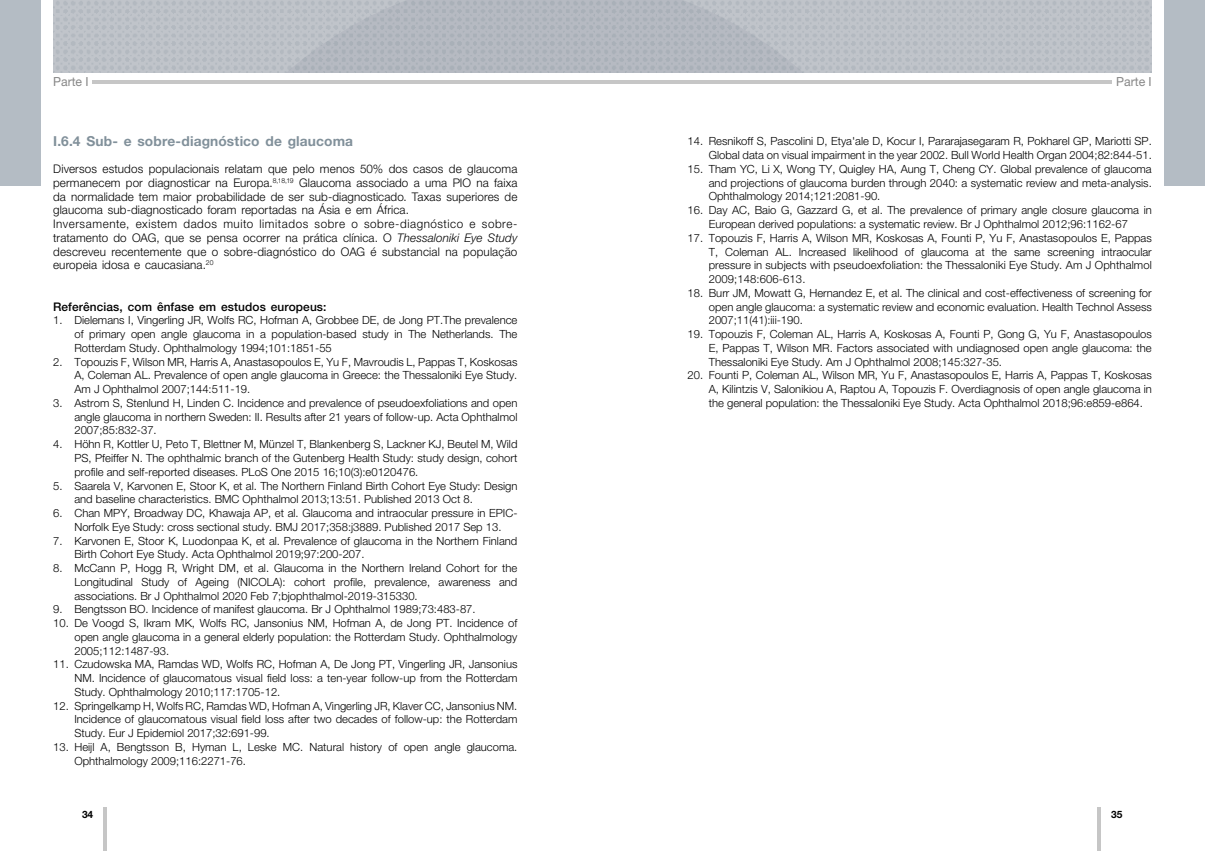
<style>
.page{position:relative;width:1205px;height:851px;background:#fff}
.page>*{position:absolute;margin:0;border:0;box-sizing:border-box;transform-origin:0 0}
.t1{font:700 13.75px "Helvetica Neue LT Pro";letter-spacing:.01em;color:#81909a}
.t2{font:12.5px "Helvetica Neue LT Pro";color:#878787}
.t3{font:300 11.88px/13.8px "Helvetica Neue LT Pro";letter-spacing:.01em;color:#000}
.t4{font:500 11.88px "Helvetica Neue LT Pro";letter-spacing:.01em;color:#000}
.t5{font:300 11.25px/13.8px "Helvetica Neue LT Pro";color:#000;text-align:justify}
.t6{font:700 10.12px "Helvetica Neue LT Pro";color:#000}
.s1{font-style:italic}
</style>
<div class="page">
<hr style="left:103px;top:807px;width:4px;height:43px;background:#c6c6c6">
<hr style="left:1097px;top:807px;width:4px;height:43px;background:#c6c6c6">
<img style="left:53px;top:0;width:1099px;height:72px">
<svg style="left:220px;top:0;width:669px;height:72px;background:#b5bac1"></svg>
<hr style="left:603px;top:80px;width:509px;height:4px;background:#c6c6c6">
<hr style="left:93px;top:80px;width:510px;height:4px;background:#c6c6c6">
<div style="left:0;top:0;width:41px;height:186px;background:#b4bcc4"></div>
<div style="left:1164px;top:0;width:41px;height:186px;background:#b4bcc4"></div>
<p class="t2" style="left:53px;top:74px;width:37px">Parte I</p>
<p class="t2" style="left:1116px;top:74px;width:37px">Parte I</p>
<p class="t1" style="left:53px;top:132px;width:301px">I.6.4 Sub- e sobre-diagnóstico de glaucoma</p>
<p class="t3" style="left:53px;top:162px;width:466px">Diversos estudos populacionais relatam que pelo menos 50% dos casos de glaucoma permanecem por diagnosticar na Europa.<sup>8,18,19</sup> Glaucoma associado a uma PIO na faixa da normalidade tem maior probabilidade de ser sub-diagnosticado. Taxas superiores de glaucoma sub-diagnosticado foram reportadas na Ásia e em África.<br>Inversamente, existem dados muito limitados sobre o sobre-diagnóstico e sobre&shy;tratamento do OAG, que se pensa ocorrer na prática clínica. O <span class="s1">Thessaloniki Eye Study </span>descreveu recentemente que o sobre-diagnóstico do OAG é substancial na população europeia idosa e caucasiana.<sup>20</sup></p>
<p class="t4" style="left:53px;top:299px;width:275px">Referências, com ênfase em estudos europeus:</p>
<p class="t5" style="left:74px;top:313px;width:444px;text-indent:-21px">1. Dielemans I, Vingerling JR, Wolfs RC, Hofman A, Grobbee DE, de Jong PT.The prevalence of primary open angle glaucoma in a population-based study in The Netherlands. The Rotterdam Study. Ophthalmology 1994;101:1851-55</p>
<p class="t5" style="left:74px;top:354px;width:444px;text-indent:-21px">2. Topouzis F, Wilson MR, Harris A, Anastasopoulos E, Yu F, Mavroudis L, Pappas T, Koskosas A, Coleman AL. Prevalence of open angle glaucoma in Greece: the Thessaloniki Eye Study.<br>Am J Ophthalmol 2007;144:511-19.</p>
<p class="t5" style="left:74px;top:396px;width:444px;text-indent:-21px">3. Astrom S, Stenlund H, Linden C. Incidence and prevalence of pseudoexfoliations and open angle glaucoma in northern Sweden: II. Results after 21 years of follow-up. Acta Ophthalmol 2007;85:832-37.</p>
<p class="t5" style="left:74px;top:437px;width:444px;text-indent:-21px">4. Höhn R, Kottler U, Peto T, Blettner M, Münzel T, Blankenberg S, Lackner KJ, Beutel M, Wild PS, Pfeiffer N. The ophthalmic branch of the Gutenberg Health Study: study design, cohort profile and self-reported diseases. PLoS One 2015 16;10(3):e0120476.</p>
<p class="t5" style="left:74px;top:478px;width:444px;text-indent:-21px">5. Saarela V, Karvonen E, Stoor K, et al. The Northern Finland Birth Cohort Eye Study: Design and baseline characteristics. BMC Ophthalmol 2013;13:51. Published 2013 Oct 8.</p>
<p class="t5" style="left:53px;top:506px;width:466px;text-align:center">6. Chan MPY, Broadway DC, Khawaja AP, et al. Glaucoma and intraocular pressure in EPIC-<br>Norfolk Eye Study: cross sectional study. BMJ 2017;358:j3889. Published 2017 Sep 13.</p>
<p class="t5" style="left:74px;top:533px;width:444px;text-indent:-21px">7. Karvonen E, Stoor K, Luodonpaa K, et al. Prevalence of glaucoma in the Northern Finland<br>Birth Cohort Eye Study. Acta Ophthalmol 2019;97:200-207.</p>
<p class="t5" style="left:74px;top:561px;width:444px;text-indent:-21px">8. McCann P, Hogg R, Wright DM, et al. Glaucoma in the Northern Ireland Cohort for the Longitudinal Study of Ageing (NICOLA): cohort profile, prevalence, awareness and associations. Br J Ophthalmol 2020 Feb 7;bjophthalmol-2019-315330.</p>
<p class="t5" style="left:53px;top:602px;width:424px">9. Bengtsson BO. Incidence of manifest glaucoma. Br J Ophthalmol 1989;73:483-87.</p>
<p class="t5" style="left:74px;top:616px;width:444px;text-indent:-21px">10. De Voogd S, Ikram MK, Wolfs RC, Jansonius NM, Hofman A, de Jong PT. Incidence of open angle glaucoma in a general elderly population: the Rotterdam Study. Ophthalmology 2005;112:1487-93.</p>
<p class="t5" style="left:74px;top:657px;width:444px;text-indent:-21px">11. Czudowska MA, Ramdas WD, Wolfs RC, Hofman A, De Jong PT, Vingerling JR, Jansonius NM. Incidence of glaucomatous visual field loss: a ten-year follow-up from the Rotterdam Study. Ophthalmology 2010;117:1705-12.</p>
<p class="t5" style="left:74px;top:698px;width:444px;text-indent:-21px">12. Springelkamp H, Wolfs RC, Ramdas WD, Hofman A, Vingerling JR, Klaver CC, Jansonius NM.<br>Incidence of glaucomatous visual field loss after two decades of follow-up: the Rotterdam Study. Eur J Epidemiol 2017;32:691-99.</p>
<p class="t5" style="left:74px;top:739px;width:444px;text-indent:-21px">13. Heijl A, Bengtsson B, Hyman L, Leske MC. Natural history of open angle glaucoma.<br>Ophthalmology 2009;116:2271-76.</p>
<p class="t5" style="left:687px;top:134px;width:466px;text-align:right">14. Resnikoff S, Pascolini D, Etya'ale D, Kocur I, Pararajasegaram R, Pokharel GP, Mariotti SP.<br>Global data on visual impairment in the year 2002. Bull World Health Organ 2004;82:844-51.</p>
<p class="t5" style="left:709px;top:162px;width:444px;text-indent:-21px">15. Tham YC, Li X, Wong TY, Quigley HA, Aung T, Cheng CY. Global prevalence of glaucoma and projections of glaucoma burden through 2040: a systematic review and meta-analysis.<br>Ophthalmology 2014;121:2081-90.</p>
<p class="t5" style="left:687px;top:203px;width:466px;text-align:center">16. Day AC, Baio G, Gazzard G, et al. The prevalence of primary angle closure glaucoma in<br>European derived populations: a systematic review. Br J Ophthalmol 2012;96:1162-67</p>
<p class="t5" style="left:709px;top:230px;width:444px;text-indent:-21px">17. Topouzis F, Harris A, Wilson MR, Koskosas A, Founti P, Yu F, Anastasopoulos E, Pappas T, Coleman AL. Increased likelihood of glaucoma at the same screening intraocular pressure in subjects with pseudoexfoliation: the Thessaloniki Eye Study. Am J Ophthalmol 2009;148:606-613.</p>
<p class="t5" style="left:709px;top:285px;width:444px;text-indent:-21px">18. Burr JM, Mowatt G, Hernandez E, et al. The clinical and cost-effectiveness of screening for open angle glaucoma: a systematic review and economic evaluation. Health Technol Assess 2007;11(41):iii-190.</p>
<p class="t5" style="left:709px;top:327px;width:444px;text-indent:-21px">19. Topouzis F, Coleman AL, Harris A, Koskosas A, Founti P, Gong G, Yu F, Anastasopoulos E, Pappas T, Wilson MR. Factors associated with undiagnosed open angle glaucoma: the Thessaloniki Eye Study. Am J Ophthalmol 2008;145:327-35.</p>
<p class="t5" style="left:709px;top:368px;width:444px;text-indent:-21px">20. Founti P, Coleman AL, Wilson MR, Yu F, Anastasopoulos E, Harris A, Pappas T, Koskosas A, Kilintzis V, Salonikiou A, Raptou A, Topouzis F. Overdiagnosis of open angle glaucoma in the general population: the Thessaloniki Eye Study. Acta Ophthalmol 2018;96:e859-e864.</p>
<p class="t6" style="left:82px;top:808px;width:13px">34</p>
<p class="t6" style="left:1111px;top:808px;width:13px">35</p>
</div>
